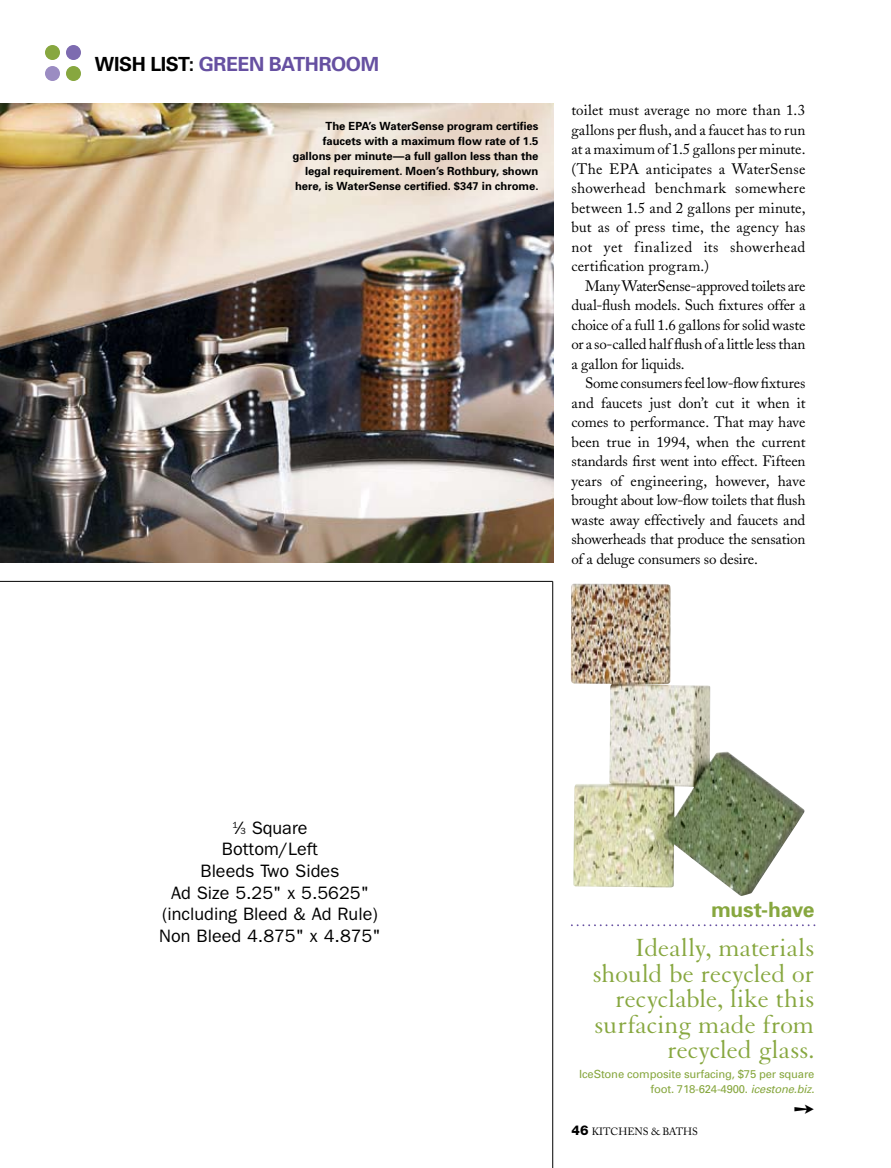
<style>
.page{position:relative;width:891px;height:1168px;background:#fff}
.page>*{position:absolute;margin:0;border:0;box-sizing:border-box;transform-origin:0 0}
.t1{font:27px/25.5px "Granjon";letter-spacing:-.005em;color:#87a73f;text-align:right}
.t2{font:700 21px "Univers";color:#87a73f}
.t3{font:700 19.5px "Univers";letter-spacing:-.02em;color:#6650a1}
.t4{font:18px/21.6px "Franklin Gothic";color:#000;text-align:center}
.t5{font:15px/19.5px "Adobe Caslon";letter-spacing:-.005em;color:#000;text-align:justify}
.t6{font:700 11.25px/15px "Univers";letter-spacing:-.005em;color:#000;text-align:right}
.t7{font:11.25px/15px "Univers";letter-spacing:-.015em;color:#87a73f;text-align:right}
.t8{font:10.5px "Adobe Caslon";color:#000}
.s1{color:#000}
.s2{font-size:9px}
.s3{font-style:italic}
.s4{font-family:"Helvetica Neue";font-weight:800;font-size:13.5px}
</style>
<div class="page">
<svg style="left:572px;top:924px;width:242px;height:2px"></svg>
<img style="left:0;top:104px;width:553px;height:458px">
<img style="left:571px;top:584px;width:234px;height:312px">
<div style="left:45px;top:45px;width:15px;height:15px;background:#87a73f;border-radius:50%"></div>
<div style="left:45px;top:66px;width:15px;height:15px;background:#9b8cc2;border-radius:50%"></div>
<div style="left:66px;top:45px;width:15px;height:15px;background:#7d6bb0;border-radius:50%"></div>
<div style="left:66px;top:66px;width:15px;height:15px;background:#87a73f;border-radius:50%"></div>
<hr style="left:0;top:581px;width:553px;height:1px;background:#000">
<hr style="left:552px;top:581px;width:1px;height:587px;background:#000">
<h3 class="t3" style="left:95px;top:52px;width:286px"><span class="s1">wish list:</span> green bathroom</h3>
<p class="t6" style="left:293px;top:119px;width:247px">The EPA’s WaterSense program certifies faucets with a maximum flow rate of 1.5 gallons per minute—a full gallon less than the legal requirement. Moen’s Rothbury, shown here, is WaterSense certified. $347 in chrome.</p>
<p class="t5" style="left:572px;top:100px;width:236px">toilet must average no more than 1.3 gallons per flush, and a faucet has to run at a maximum of 1.5 gallons per minute. (The EPA anticipates a WaterSense showerhead benchmark somewhere between 1.5 and 2 gallons per minute, but as of press time, the agency has not yet finalized its showerhead certification program.)</p>
<p class="t5" style="left:572px;top:276px;width:236px;text-indent:14px">Many WaterSense-approved toilets are dual-flush models. Such fixtures offer a choice of a full 1.6 gallons for solid waste or a so-called half flush of a little less than a gallon for liquids.</p>
<p class="t5" style="left:572px;top:373px;width:236px;text-indent:14px">Some consumers feel low-flow fixtures and faucets just don’t cut it when it comes to performance. That may have been true in 1994, when the current standards first went into effect. Fifteen years of engineering, however, have brought about low-flow toilets that flush waste away effectively and faucets and showerheads that produce the sensation of a deluge consumers so desire.</p>
<p class="t4" style="left:159px;top:817px;width:223px"><sup>1</sup>⁄<span class="s2">3</span> Square<br>Bottom/Left<br>Bleeds Two Sides<br>Ad Size 5.25" x 5.5625" (including Bleed &amp; Ad Rule)<br>Non Bleed 4.875" x 4.875"</p>
<h2 class="t2" style="left:711px;top:897px;width:105px">must-have</h2>
<h1 class="t1" style="left:593px;top:936px;width:223px">Ideally, materials should be recycled or recyclable, like this surfacing made from recycled glass.</h1>
<p class="t7" style="left:579px;top:1066px;width:237px">IceStone composite surfacing, $75 per square foot. 718-624-4900. <span class="s3">icestone.biz</span>.</p>
<p class="t8" style="left:572px;top:1125px;width:128px"><span class="s4">46</span> KITCHENS &amp; BATHS</p>
</div>
